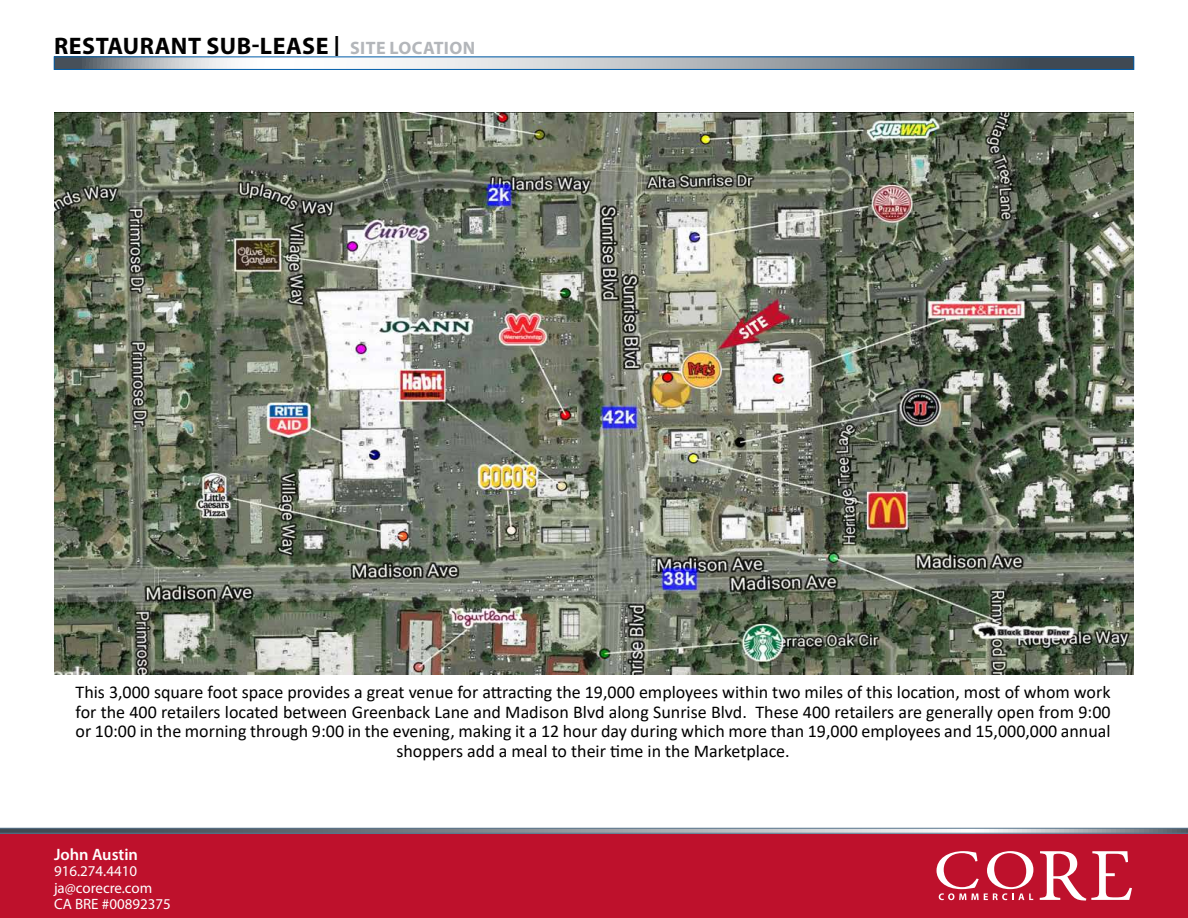
<style>
.page{position:relative;width:1188px;height:918px;background:#fff}
.page>*{position:absolute;margin:0;border:0;box-sizing:border-box;transform-origin:0 0}
.t1{font:700 24px "Myriad Pro";letter-spacing:.02em;color:#000}
.t2{font:18px/19.5px "Calibri";color:#000;text-align:center}
.t3{font:600 16.5px "Myriad Pro";color:#fff}
.t4{font:15px/16.5px "Myriad Pro";color:#fff}
.s1{font-size:18px;color:#b3b6ba}
</style>
<div class="page">
<div style="left:0;top:834px;width:1188px;height:84px;background:#be112c"></div>
<svg style="left:937px;top:851px;width:96px;height:49px"></svg>
<svg style="left:1040px;top:851px;width:92px;height:50px"></svg>
<svg style="left:0;top:828px;width:1188px;height:6px;background:#808c97"></svg>
<svg style="left:56px;top:59px;width:1076px;height:9px"></svg>
<div style="left:54px;top:57px;width:1080px;height:13px;border:1px solid #005daa"></div>
<img style="left:54px;top:112px;width:1080px;height:563px">
<h1 class="t1" style="left:54px;top:30px;width:422px">RESTAURANT SUB-LEASE | <span class="s1">SITE LOCATION</span></h1>
<p class="t2" style="left:76px;top:682px;width:1037px">This 3,000 square foot space provides a great venue for attracting the 19,000 employees within two miles of this location, most of whom work for the 400 retailers located between Greenback Lane and Madison Blvd along Sunrise Blvd. These 400 retailers are generally open from 9:00 or 10:00 in the morning through 9:00 in the evening, making it a 12 hour day during which more than 19,000 employees and 15,000,000 annual shoppers add a meal to their time in the Marketplace.</p>
<p class="t3" style="left:54px;top:844px;width:86px">John Austin</p>
<p class="t4" style="left:54px;top:863px;width:118px">916.274.4410 ja@corecre.com<br>CA BRE #00892375</p>
</div>
